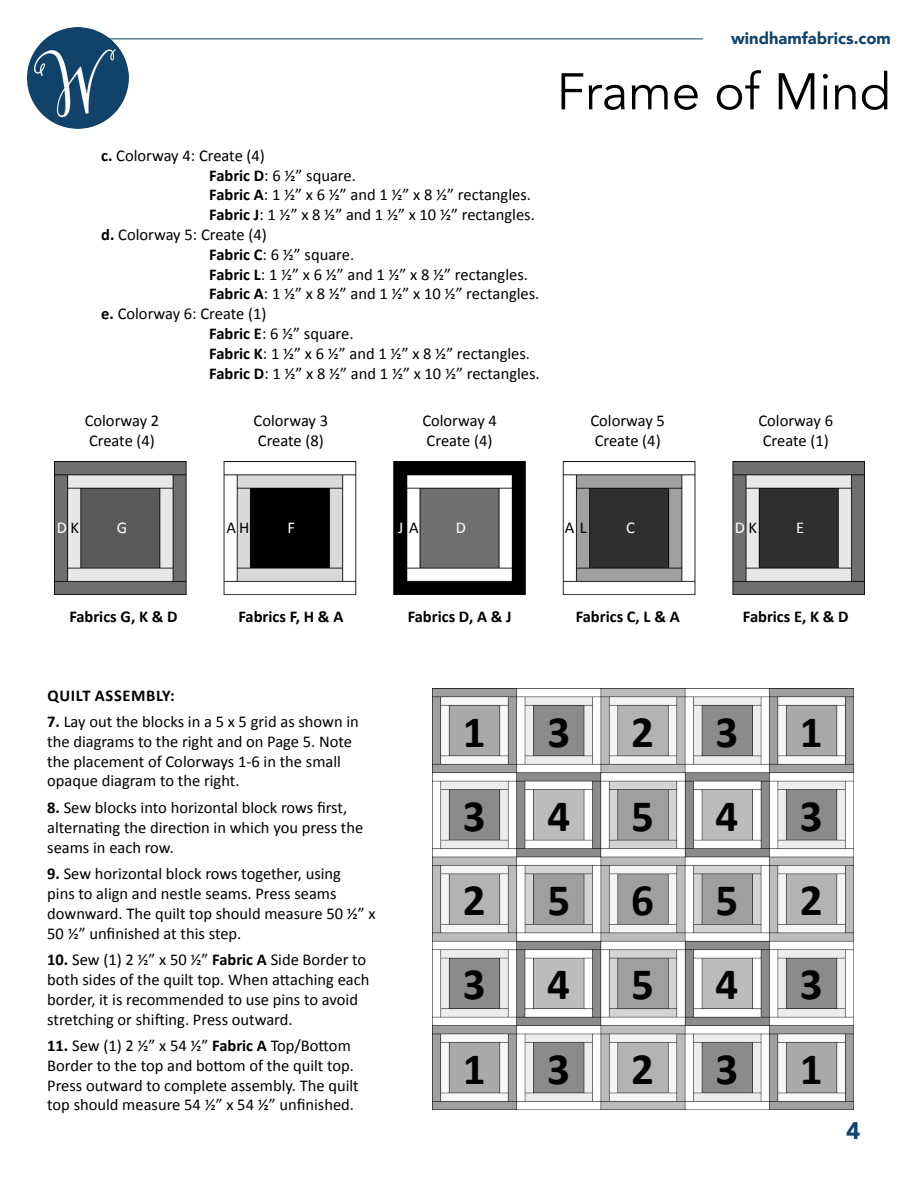
<style>
.page{position:relative;width:918px;height:1188px;background:#fff}
.page>*{position:absolute;margin:0;border:0;box-sizing:border-box;transform-origin:0 0}
.t1{font:51px "Avenir";color:#000}
.t2{font:700 45px/84.3px "Calibri";color:#000;text-align:justify}
.t3{font:900 24px "Avenir";color:#11436b}
.t4{font:16.5px/19.8px "Calibri";color:#000}
.t5{font:700 16.5px "Calibri";color:#000}
.t6{font:900 16.5px "Avenir";color:#11436b}
.t7{font:700 16.5px "Calibri";letter-spacing:.04em;color:#000}
.t8{font:16.5px "Calibri";color:#fff}
.s1{font-weight:700}
.s2{color:#000}
</style>
<div class="page">
<img style="left:27px;top:27px;width:102px;height:102px;border-radius:51px">
<hr style="left:109px;top:39px;width:594px;height:1px;background:#11436b">
<img style="left:55px;top:462px;width:810px;height:132px">
<img style="left:432px;top:688px;width:421px;height:421px">
<p class="t6" style="left:731px;top:24px;width:161px">windhamfabrics.com</p>
<h1 class="t1" style="left:557px;top:61px;width:336px">Frame of Mind</h1>
<p class="t4" style="left:101px;top:145px;width:165px"><span class="s1">c.</span> Colorway 4: Create (4)</p>
<p class="t4" style="left:209px;top:165px;width:148px"><span class="s1">Fabric D</span>: 6 ½” square.</p>
<p class="t4" style="left:209px;top:185px;width:323px"><span class="s1">Fabric A</span>: 1 ½” x 6 ½” and 1 ½” x 8 ½” rectangles.</p>
<p class="t4" style="left:209px;top:204px;width:327px"><span class="s1">Fabric J</span>: 1 ½” x 8 ½” and 1 ½” x 10 ½” rectangles.</p>
<p class="t4" style="left:101px;top:224px;width:167px"><span class="s1">d.</span> Colorway 5: Create (4)</p>
<p class="t4" style="left:209px;top:244px;width:146px"><span class="s1">Fabric C</span>: 6 ½” square.</p>
<p class="t4" style="left:209px;top:264px;width:320px"><span class="s1">Fabric L</span>: 1 ½” x 6 ½” and 1 ½” x 8 ½” rectangles.</p>
<p class="t4" style="left:209px;top:284px;width:332px"><span class="s1">Fabric A</span>: 1 ½” x 8 ½” and 1 ½” x 10 ½” rectangles.</p>
<p class="t4" style="left:101px;top:303px;width:167px"><span class="s1">e.</span> Colorway 6: Create (1)</p>
<p class="t4" style="left:209px;top:323px;width:146px"><span class="s1">Fabric E</span>: 6 ½” square.</p>
<p class="t4" style="left:209px;top:343px;width:322px"><span class="s1">Fabric K</span>: 1 ½” x 6 ½” and 1 ½” x 8 ½” rectangles.</p>
<p class="t4" style="left:209px;top:363px;width:332px"><span class="s1">Fabric D</span>: 1 ½” x 8 ½” and 1 ½” x 10 ½” rectangles.</p>
<p class="t4" style="left:85px;top:410px;width:76px">Colorway 2<br>Create (4)</p>
<p class="t4" style="left:254px;top:410px;width:76px">Colorway 3<br>Create (8)</p>
<p class="t4" style="left:422px;top:410px;width:76px">Colorway 4<br>Create (4)</p>
<p class="t4" style="left:590px;top:410px;width:76px">Colorway 5<br>Create (4)</p>
<p class="t4" style="left:758px;top:410px;width:76px">Colorway 6<br>Create (1)</p>
<p class="t8" style="left:57px;top:516px;width:24px">D<span class="s2">K</span></p>
<p class="t8" style="left:117px;top:516px;width:12px">G</p>
<p class="t4" style="left:227px;top:517px;width:24px">AH</p>
<p class="t8" style="left:288px;top:516px;width:9px">F</p>
<p class="t8" style="left:398px;top:516px;width:22px">J <span class="s2">A</span></p>
<p class="t8" style="left:456px;top:516px;width:12px">D</p>
<p class="t4" style="left:565px;top:517px;width:23px">A L</p>
<p class="t8" style="left:626px;top:516px;width:10px">C</p>
<p class="t8" style="left:735px;top:516px;width:24px">D<span class="s2">K</span></p>
<p class="t8" style="left:796px;top:516px;width:10px">E</p>
<p class="t5" style="left:69px;top:605px;width:110px">Fabrics G, K &amp; D</p>
<p class="t5" style="left:238px;top:605px;width:106px">Fabrics F, H &amp; A</p>
<p class="t5" style="left:408px;top:605px;width:105px">Fabrics D, A &amp; J</p>
<p class="t5" style="left:576px;top:605px;width:105px">Fabrics C, L &amp; A</p>
<p class="t5" style="left:743px;top:605px;width:107px">Fabrics E, K &amp; D</p>
<p class="t7" style="left:48px;top:683px;width:129px">QUILT ASSEMBLY:</p>
<p class="t4" style="left:47px;top:711px;width:313px"><span class="s1">7.</span> Lay out the blocks in a 5 x 5 grid as shown in the diagrams to the right and on Page 5. Note the placement of Colorways 1-6 in the small opaque diagram to the right.</p>
<p class="t4" style="left:47px;top:797px;width:318px"><span class="s1">8.</span> Sew blocks into horizontal block rows first, alternating the direction in which you press the seams in each row.</p>
<p class="t4" style="left:47px;top:863px;width:330px"><span class="s1">9.</span> Sew horizontal block rows together, using<br>pins to align and nestle seams. Press seams downward. The quilt top should measure 50 ½” x 50 ½” unfinished at this step.</p>
<p class="t4" style="left:47px;top:949px;width:324px"><span class="s1">10.</span> Sew (1) 2 ½” x 50 ½” <span class="s1">Fabric A</span> Side Border to both sides of the quilt top. When attaching each border, it is recommended to use pins to avoid stretching or shifting. Press outward.</p>
<p class="t4" style="left:47px;top:1035px;width:313px"><span class="s1">11.</span> Sew (1) 2 ½” x 54 ½” <span class="s1">Fabric A</span> Top/Bottom Border to the top and bottom of the quilt top.<br>Press outward to complete assembly. The quilt top should measure 54 ½” x 54 ½” unfinished.</p>
<h2 class="t2" style="left:463px;top:688px;width:24px">1<br>3<br>2<br>3<br>1</h2>
<h2 class="t2" style="left:547px;top:688px;width:24px">3<br>4<br>5<br>4<br>3</h2>
<h2 class="t2" style="left:631px;top:688px;width:24px">2<br>5<br>6<br>5<br>2</h2>
<h2 class="t2" style="left:715px;top:688px;width:24px">3<br>4<br>5<br>4<br>3</h2>
<h2 class="t2" style="left:800px;top:688px;width:24px">1<br>3<br>2<br>3<br>1</h2>
<h3 class="t3" style="left:846px;top:1110px;width:16px">4</h3>
</div>
